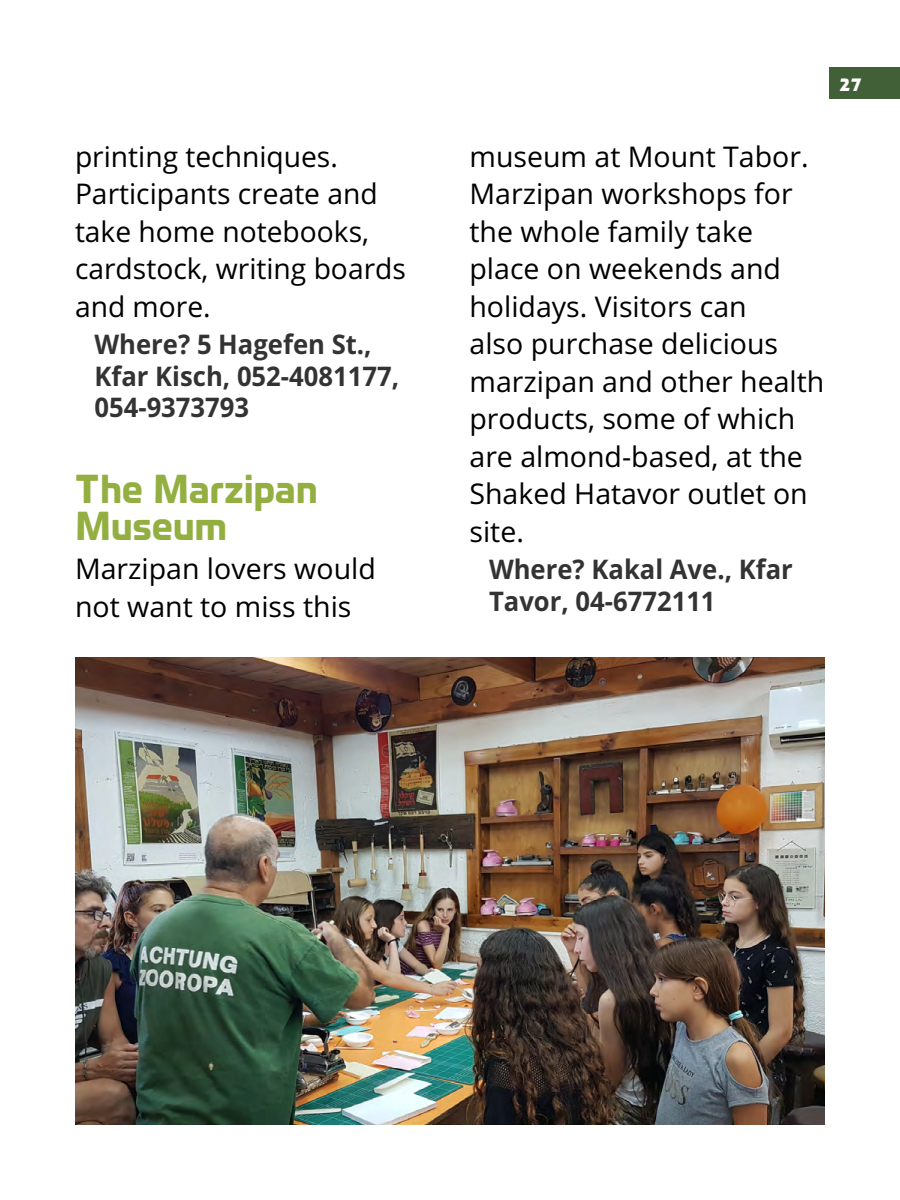
<style>
.page{position:relative;width:900px;height:1200px;background:#fff}
.page>*{position:absolute;margin:0;border:0;box-sizing:border-box;transform-origin:0 0}
.t1{font:700 36px/37.5px "Fb Matritsa En";letter-spacing:-.01em;color:#94af41}
.t2{font:28.5px/37.5px "Open Sans Hebrew";color:#000}
.t3{font:700 27px/31.5px "Open Sans Hebrew";color:#333;scale:.95 1}
.t4{font:700 24px "Fb Extrim";color:#fff}
</style>
<div class="page">
<div style="left:829px;top:67px;width:71px;height:31px;background:#416037"></div>
<img style="left:75px;top:657px;width:750px;height:468px">
<p class="t2" style="left:75px;top:138px;width:332px">printing techniques.<br>Participants create and take home notebooks, cardstock, writing boards and more.</p>
<p class="t3" style="left:94px;top:330px;width:322px">Where? 5 Hagefen St.,<br>Kfar Kisch, 052-4081177,<br>054-9373793</p>
<p class="t1" style="left:75px;top:469px;width:245px">The Marzipan<br>Museum</p>
<p class="t2" style="left:75px;top:551px;width:302px">Marzipan lovers would not want to miss this</p>
<p class="t4" style="left:839px;top:73px;width:25px">27</p>
<p class="t2" style="left:469px;top:138px;width:356px">museum at Mount Tabor.<br>Marzipan workshops for the whole family take place on weekends and holidays. Visitors can<br>also purchase delicious marzipan and other health products, some of which are almond-based, at the<br>Shaked Hatavor outlet on site.</p>
<p class="t3" style="left:489px;top:555px;width:321px">Where? Kakal Ave., Kfar<br>Tavor, 04-6772111</p>
</div>
